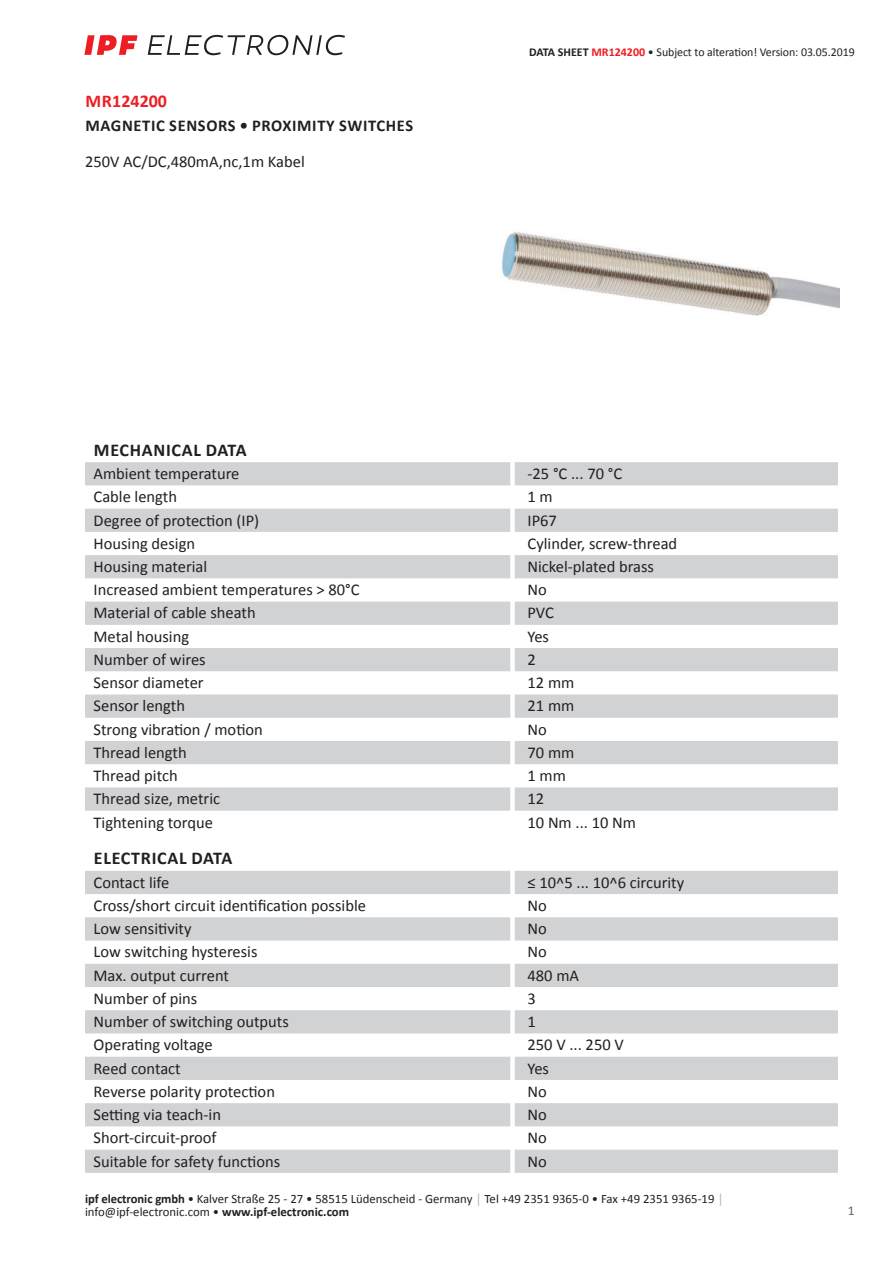
<style>
.page{position:relative;width:893px;height:1263px;background:#fff}
.page>*{position:absolute;margin:0;border:0;box-sizing:border-box;transform-origin:0 0}
.t1{font:700 18px "Calibri";letter-spacing:.04em;color:#231f20}
.t2{font:700 18px "Calibri";color:#ee1d23}
.t3{font:16.5px "Calibri";color:#231f20}
.t4{font:700 16.5px "Calibri";letter-spacing:.04em;color:#231f20}
.t5{font:13.5px "Calibri";color:#636366}
.t6{font:12.75px/12.6px "Calibri";color:#231f20}
.t7{font:12px "Calibri";letter-spacing:-.005em;color:#231f20}
.s1{font-weight:700}
.s2{font-weight:700;color:#ee1d23}
.s3{color:#a8a9ad}
</style>
<div class="page">
<svg style="left:148px;top:35px;width:197px;height:20px"></svg>
<svg style="left:84px;top:35px;width:54px;height:20px"></svg>
<svg style="left:85px;top:462px;width:753px;height:349px;fill:#d1d2d4"></svg>
<svg style="left:85px;top:871px;width:753px;height:302px;fill:#d1d2d4"></svg>
<img style="left:502px;top:232px;width:337px;height:84px">
<p class="t2" style="left:85px;top:88px;width:83px">MR124200</p>
<p class="t4" style="left:85px;top:114px;width:329px">MAGNETIC SENSORS • PROXIMITY SWITCHES</p>
<p class="t3" style="left:85px;top:150px;width:221px">250V AC/DC,480mA,nc,1m Kabel</p>
<p class="t7" style="left:529px;top:44px;width:327px"><span class="s1">DATA SHEET</span> <span class="s2">MR124200</span> • Subject to alteration! Version: 03.05.2019</p>
<p class="t1" style="left:94px;top:437px;width:154px">MECHANICAL DATA</p>
<p class="t3" style="left:94px;top:462px;width:147px">Ambient temperature</p>
<p class="t3" style="left:527px;top:462px;width:96px">-25 °C ... 70 °C</p>
<p class="t3" style="left:94px;top:485px;width:85px">Cable length</p>
<p class="t3" style="left:527px;top:485px;width:27px">1m</p>
<p class="t3" style="left:94px;top:509px;width:167px">Degree of protection (IP)</p>
<p class="t3" style="left:527px;top:509px;width:31px">IP67</p>
<p class="t3" style="left:94px;top:532px;width:103px">Housing design</p>
<p class="t3" style="left:527px;top:532px;width:151px">Cylinder, screw-thread</p>
<p class="t3" style="left:94px;top:555px;width:115px">Housing material</p>
<p class="t3" style="left:527px;top:555px;width:128px">Nickel-plated brass</p>
<p class="t3" style="left:94px;top:578px;width:268px">Increased ambient temperatures &gt; 80°C</p>
<p class="t3" style="left:527px;top:578px;width:21px">No</p>
<p class="t3" style="left:94px;top:601px;width:164px">Material of cable sheath</p>
<p class="t3" style="left:527px;top:601px;width:28px">PVC</p>
<p class="t3" style="left:94px;top:625px;width:97px">Metal housing</p>
<p class="t3" style="left:527px;top:625px;width:23px">Yes</p>
<p class="t3" style="left:94px;top:648px;width:114px">Number of wires</p>
<p class="t3" style="left:527px;top:648px;width:10px">2</p>
<p class="t3" style="left:94px;top:671px;width:112px">Sensor diameter</p>
<p class="t3" style="left:527px;top:671px;width:48px">12 mm</p>
<p class="t3" style="left:94px;top:694px;width:93px">Sensor length</p>
<p class="t3" style="left:527px;top:694px;width:48px">21 mm</p>
<p class="t3" style="left:94px;top:718px;width:171px">Strong vibration / motion</p>
<p class="t3" style="left:527px;top:718px;width:21px">No</p>
<p class="t3" style="left:94px;top:741px;width:95px">Thread length</p>
<p class="t3" style="left:527px;top:741px;width:48px">70 mm</p>
<p class="t3" style="left:94px;top:764px;width:86px">Thread pitch</p>
<p class="t3" style="left:527px;top:764px;width:40px">1 mm</p>
<p class="t3" style="left:94px;top:787px;width:128px">Thread size, metric</p>
<p class="t3" style="left:527px;top:787px;width:18px">12</p>
<p class="t3" style="left:94px;top:811px;width:121px">Tightening torque</p>
<p class="t3" style="left:527px;top:811px;width:110px">10 Nm ... 10 Nm</p>
<p class="t1" style="left:94px;top:846px;width:140px">ELECTRICAL DATA</p>
<p class="t3" style="left:94px;top:871px;width:77px">Contact life</p>
<p class="t3" style="left:527px;top:871px;width:158px">≤ 10^5 ... 10^6 circurity</p>
<p class="t3" style="left:94px;top:894px;width:274px">Cross/short circuit identification possible</p>
<p class="t3" style="left:527px;top:894px;width:21px">No</p>
<p class="t3" style="left:94px;top:917px;width:100px">Low sensitivity</p>
<p class="t3" style="left:527px;top:917px;width:21px">No</p>
<p class="t3" style="left:94px;top:940px;width:165px">Low switching hysteresis</p>
<p class="t3" style="left:527px;top:940px;width:21px">No</p>
<p class="t3" style="left:94px;top:964px;width:137px">Max. output current</p>
<p class="t3" style="left:527px;top:964px;width:53px">480 mA</p>
<p class="t3" style="left:94px;top:987px;width:105px">Number of pins</p>
<p class="t3" style="left:527px;top:987px;width:10px">3</p>
<p class="t3" style="left:94px;top:1010px;width:197px">Number of switching outputs</p>
<p class="t3" style="left:527px;top:1010px;width:10px">1</p>
<p class="t3" style="left:94px;top:1033px;width:121px">Operating voltage</p>
<p class="t3" style="left:527px;top:1033px;width:98px">250 V ... 250 V</p>
<p class="t3" style="left:94px;top:1057px;width:89px">Reed contact</p>
<p class="t3" style="left:527px;top:1057px;width:23px">Yes</p>
<p class="t3" style="left:94px;top:1080px;width:183px">Reverse polarity protection</p>
<p class="t3" style="left:527px;top:1080px;width:21px">No</p>
<p class="t3" style="left:94px;top:1103px;width:129px">Setting via teach-in</p>
<p class="t3" style="left:527px;top:1103px;width:21px">No</p>
<p class="t3" style="left:94px;top:1126px;width:125px">Short-circuit-proof</p>
<p class="t3" style="left:527px;top:1126px;width:21px">No</p>
<p class="t3" style="left:94px;top:1149px;width:188px">Suitable for safety functions</p>
<p class="t3" style="left:527px;top:1149px;width:21px">No</p>
<p class="t6" style="left:85px;top:1192px;width:640px"><span class="s1">ipf electronic gmbh</span> • Kalver Straße 25 - 27 • 58515 Lüdenscheid - Germany <span class="s3">│</span> Tel +49 2351 9365-0 • Fax +49 2351 9365-19 <span class="s3">│ </span>info@ipf-electronic.com • <span class="s1">www.ipf-electronic.com</span></p>
<p class="t5" style="left:848px;top:1201px;width:8px">1</p>
</div>
